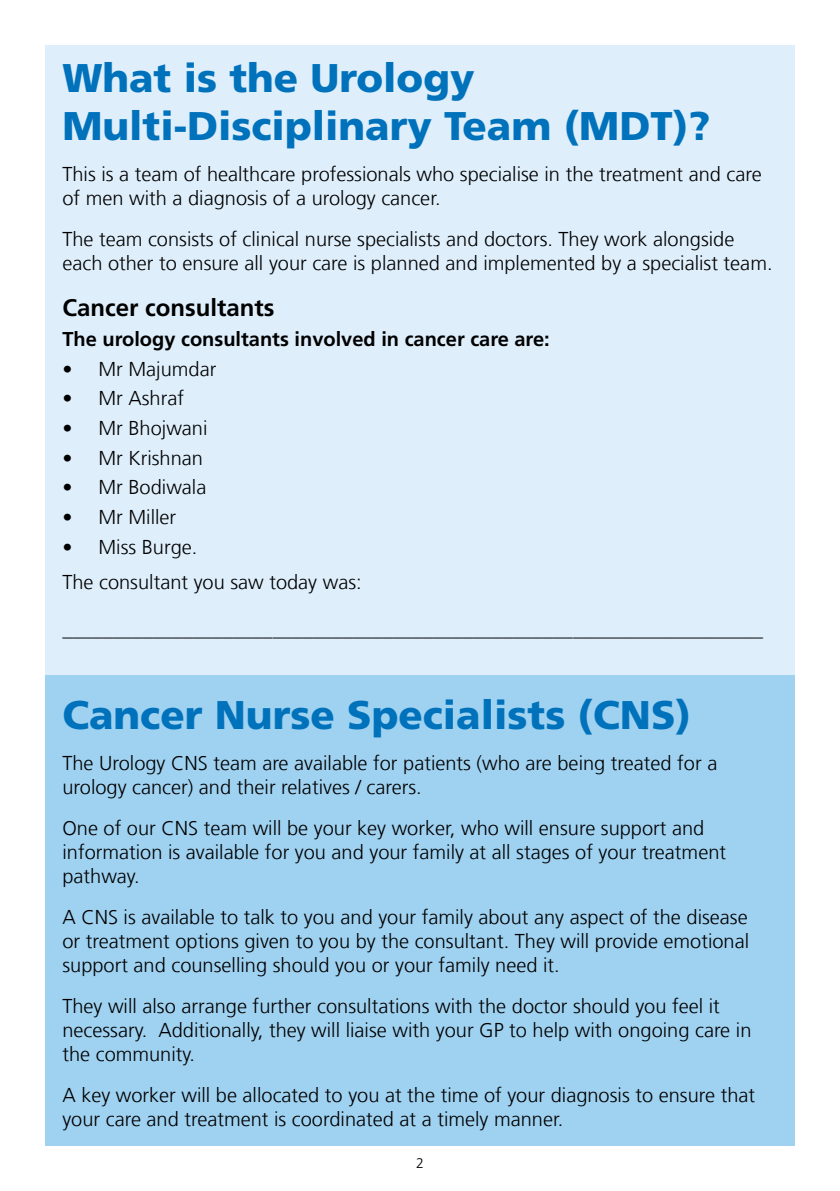
<style>
.page{position:relative;width:840px;height:1191px;background:#fff}
.page>*{position:absolute;margin:0;border:0;box-sizing:border-box;transform-origin:0 0}
.t1{font:900 40px/48px "Frutiger LT Com";color:#0072bb}
.t2{font:700 24px "Frutiger LT Com";color:#000}
.t3{font:300 20px/24px "Frutiger LT Com";color:#000}
.t4{font:700 20px "Frutiger LT Com";color:#000}
.t5{font:300 14px "Frutiger LT Com";color:#000}
</style>
<div class="page">
<div style="left:45px;top:45px;width:749px;height:1100px;background:#deeefb"></div>
<div style="left:45px;top:675px;width:749px;height:470px;background:#9fd1f0"></div>
<h1 class="t1" style="left:62px;top:54px;width:649px">What is the Urology<br>Multi-Disciplinary Team (MDT)?</h1>
<p class="t3" style="left:62px;top:163px;width:700px">This is a team of healthcare professionals who specialise in the treatment and care of men with a diagnosis of a urology cancer.</p>
<p class="t3" style="left:62px;top:228px;width:711px">The team consists of clinical nurse specialists and doctors. They work alongside each other to ensure all your care is planned and implemented by a specialist team.</p>
<p class="t2" style="left:62px;top:294px;width:213px">Cancer consultants</p>
<p class="t4" style="left:62px;top:327px;width:488px">The urology consultants involved in cancer care are:</p>
<p class="t3" style="left:62px;top:357px;width:155px">• Mr Majumdar</p>
<p class="t3" style="left:62px;top:386px;width:123px">• Mr Ashraf</p>
<p class="t3" style="left:62px;top:416px;width:146px">• Mr Bhojwani</p>
<p class="t3" style="left:62px;top:446px;width:142px">• Mr Krishnan</p>
<p class="t3" style="left:62px;top:475px;width:145px">• Mr Bodiwala</p>
<p class="t3" style="left:62px;top:505px;width:115px">• Mr Miller</p>
<p class="t3" style="left:62px;top:529px;width:300px;line-height:35.4px">• Miss Burge.<br>The consultant you saw today was:</p>
<p class="t3" style="left:62px;top:617px;width:701px">______________________________________________________________________</p>
<h1 class="t1" style="left:62px;top:691px;width:629px">Cancer Nurse Specialists (CNS)</h1>
<p class="t3" style="left:62px;top:751px;width:656px">The Urology CNS team are available for patients (who are being treated for a urology cancer) and their relatives / carers.</p>
<p class="t3" style="left:62px;top:816px;width:664px">One of our CNS team will be your key worker, who will ensure support and information is available for you and your family at all stages of your treatment pathway.</p>
<p class="t3" style="left:62px;top:905px;width:688px;text-align:justify">A CNS is available to talk to you and your family about any aspect of the disease or treatment options given to you by the consultant. They will provide emotional support and counselling should you or your family need it.</p>
<p class="t3" style="left:62px;top:994px;width:690px">They will also arrange further consultations with the doctor should you feel it necessary. Additionally, they will liaise with your GP to help with ongoing care in the community.</p>
<p class="t3" style="left:62px;top:1083px;width:693px">A key worker will be allocated to you at the time of your diagnosis to ensure that your care and treatment is coordinated at a timely manner.</p>
<p class="t5" style="left:416px;top:1155px;width:9px">2</p>
</div>
